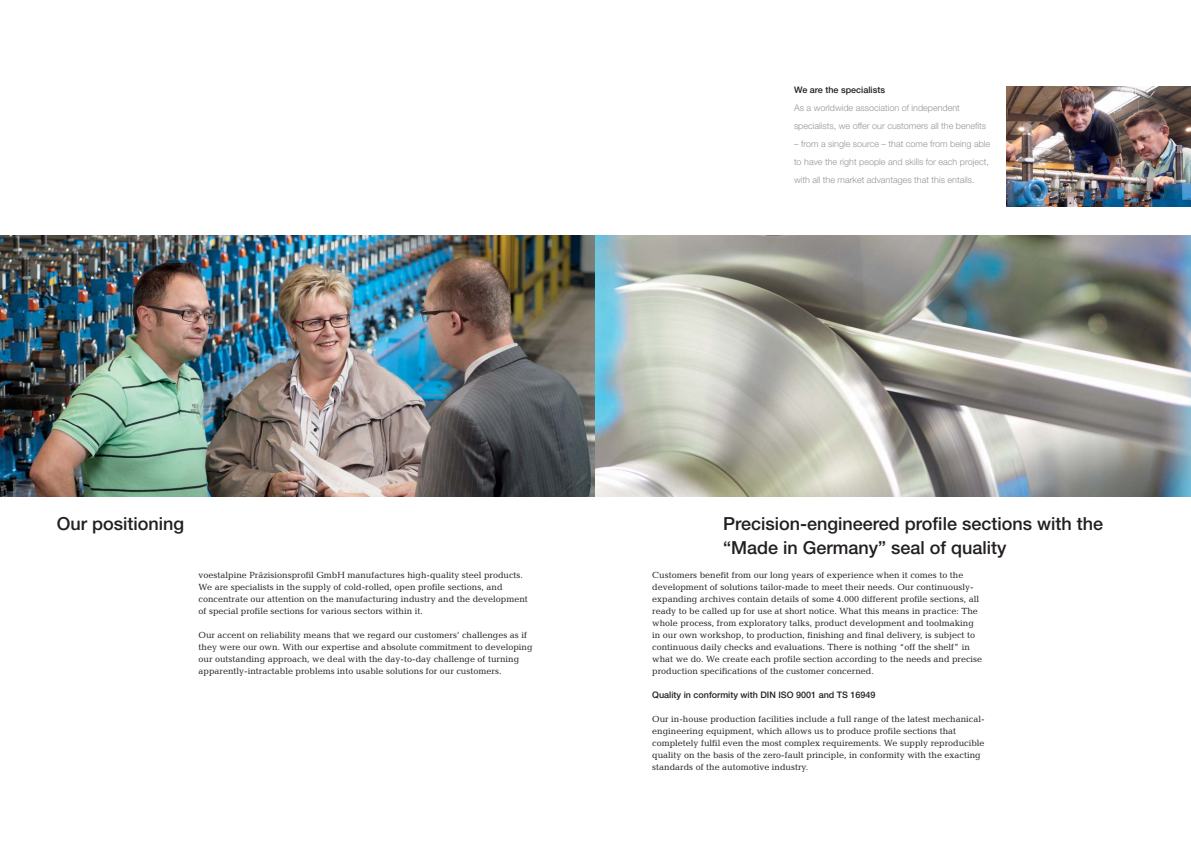
<style>
.page{position:relative;width:1191px;height:842px;background:#fff}
.page>*{position:absolute;margin:0;border:0;box-sizing:border-box;transform-origin:0 0}
.t1{font:500 18px/24px "Helvetica Neue";color:#231f20}
.t2{font:9px/12px "Candida";color:#231f20}
.t3{font:300 9px/18px "Helvetica Neue";color:#939598}
.t4{font:500 9px "Helvetica Neue";color:#231f20}
</style>
<div class="page">
<img style="left:0;top:235px;width:1191px;height:261px">
<img style="left:1006px;top:86px;width:185px;height:121px">
<p class="t4" style="left:794px;top:87px;width:93px">We are the specialists</p>
<p class="t3" style="left:794px;top:100px;width:194px">As a worldwide association of independent specialists, we offer our customers all the benefits</p>
<p class="t3" style="left:794px;top:136px;width:198px">– from a single source – that come from being able to have the right people and skills for each project, with all the market advantages that this entails.</p>
<h1 class="t1" style="left:57px;top:514px;width:129px">Our positioning</h1>
<p class="t2" style="left:198px;top:570px;width:331px">voestalpine Präzisionsprofil GmbH manufactures high-quality steel products.<br>We are specialists in the supply of cold-rolled, open profile sections, and concentrate our attention on the manufacturing industry and the development of special profile sections for various sectors within it.</p>
<p class="t2" style="left:198px;top:630px;width:335px">Our accent on reliability means that we regard our customers’ challenges as if they were our own. With our expertise and absolute commitment to developing our outstanding approach, we deal with the day-to-day challenge of turning apparently-intractable problems into usable solutions for our customers.</p>
<h1 class="t1" style="left:723px;top:514px;width:381px">Precision-engineered profile sections with the “Made in Germany” seal of quality</h1>
<p class="t2" style="left:652px;top:570px;width:331px">Customers benefit from our long years of experience when it comes to the development of solutions tailor-made to meet their needs. Our continuously&shy;expanding archives contain details of some 4.000 different profile sections, all ready to be called up for use at short notice. What this means in practice: The whole process, from exploratory talks, product development and toolmaking in our own workshop, to production, finishing and final delivery, is subject to continuous daily checks and evaluations. There is nothing “off the shelf” in what we do. We create each profile section according to the needs and precise production specifications of the customer concerned.</p>
<p class="t4" style="left:652px;top:692px;width:225px">Quality in conformity with DIN ISO 9001 and TS 16949</p>
<p class="t2" style="left:652px;top:714px;width:334px">Our in-house production facilities include a full range of the latest mechanical&shy;engineering equipment, which allows us to produce profile sections that completely fulfil even the most complex requirements. We supply reproducible quality on the basis of the zero-fault principle, in conformity with the exacting standards of the automotive industry.</p>
</div>
